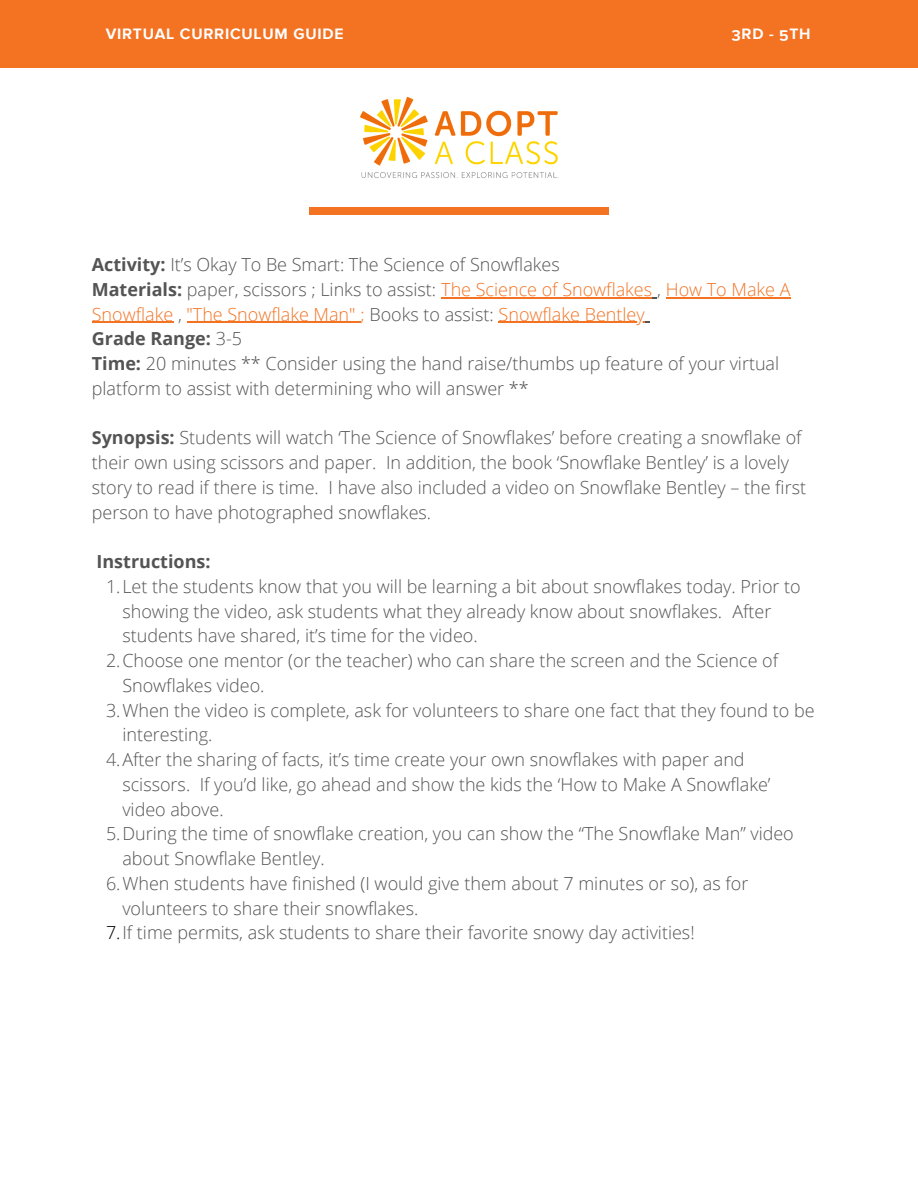
<style>
.page{position:relative;width:918px;height:1188px;background:#fff}
.page>*{position:absolute;margin:0;border:0;box-sizing:border-box;transform-origin:0 0}
.t1{font:300 18px/24.8px "Open Sans";color:#545454}
.t2{font:300 18px/24.8px "Open Sans";color:#f37323}
.t3{font:700 18px "Open Sans";color:#545454}
.t4{font:700 15.6px "Proxima Nova S";letter-spacing:.05em;color:#fff}
.s1{font-weight:700}
.s2{font-weight:700;color:#545454}
.s3{color:#545454}
.s4{font-weight:300}
.s5{color:#000}
</style>
<div class="page">
<hr style="left:441px;top:297px;width:212px;height:1px;background:#f37323">
<hr style="left:666px;top:297px;width:125px;height:1px;background:#f37323">
<hr style="left:92px;top:322px;width:81px;height:1px;background:#f37323">
<hr style="left:187px;top:322px;width:174px;height:1px;background:#f37323">
<hr style="left:499px;top:322px;width:146px;height:1px;background:#f37323">
<div style="left:0;top:0;width:918px;height:68px;background:#f37323"></div>
<img style="left:360px;top:96px;width:199px;height:82px">
<div style="left:309px;top:208px;width:299px;height:6px;background:#f37323"></div>
<p class="t4" style="left:106px;top:27px;width:239px">VIRTUAL CURRICULUM GUIDE</p>
<p class="t4" style="left:732px;top:27px;width:80px">3RD - 5TH</p>
<p class="t1" style="left:92px;top:252px;width:470px"><span class="s1">Activity:</span> It’s Okay To Be Smart: The Science of Snowflakes</p>
<p class="t2" style="left:92px;top:277px;width:700px"><span class="s2">Materials:</span> <span class="s3">paper, scissors ; Links to assist:</span> The Science of Snowflakes <span class="s3">,</span> How To Make A<br>Snowflake <span class="s3">,</span> "The Snowflake Man" ; <span class="s3">Books to assist:</span> Snowflake Bentley</p>
<p class="t3" style="left:92px;top:326px;width:152px">Grade Range: <span class="s4">3-5</span></p>
<p class="t1" style="left:92px;top:351px;width:689px"><span class="s1">Time:</span> 20 minutes ** Consider using the hand raise/thumbs up feature of your virtual platform to assist with determining who will answer **</p>
<p class="t1" style="left:92px;top:425px;width:716px"><span class="s1">Synopsis:</span> Students will watch ‘The Science of Snowflakes’ before creating a snowflake of their own using scissors and paper. In addition, the book ‘Snowflake Bentley’ is a lovely story to read if there is time. I have also included a video on Snowflake Bentley – the first person to have photographed snowflakes.</p>
<p class="t3" style="left:96px;top:549px;width:116px">Instructions:</p>
<p class="t1" style="left:122px;top:574px;width:680px;text-indent:-16px">1.Let the students know that you will be learning a bit about snowflakes today. Prior to showing the video, ask students what they already know about snowflakes. After students have shared, it’s time for the video.</p>
<p class="t1" style="left:122px;top:648px;width:657px;text-indent:-16px">2.Choose one mentor (or the teacher) who can share the screen and the Science of<br>Snowflakes video.</p>
<p class="t1" style="left:122px;top:697px;width:694px;text-indent:-16px">3.When the video is complete, ask for volunteers to share one fact that they found to be interesting.</p>
<p class="t1" style="left:122px;top:747px;width:650px;text-indent:-16px">4.After the sharing of facts, it’s time create your own snowflakes with paper and scissors. If you’d like, go ahead and show the kids the ‘How to Make A Snowflake’ video above.</p>
<p class="t1" style="left:122px;top:821px;width:673px;text-indent:-16px">5.During the time of snowflake creation, you can show the “The Snowflake Man” video about Snowflake Bentley.</p>
<p class="t1" style="left:122px;top:871px;width:628px;text-indent:-16px">6.When students have finished (I would give them about 7 minutes or so), as for volunteers to share their snowflakes.</p>
<p class="t1" style="left:106px;top:920px;width:590px"><span class="s5">7.</span>If time permits, ask students to share their favorite snowy day activities!</p>
</div>
